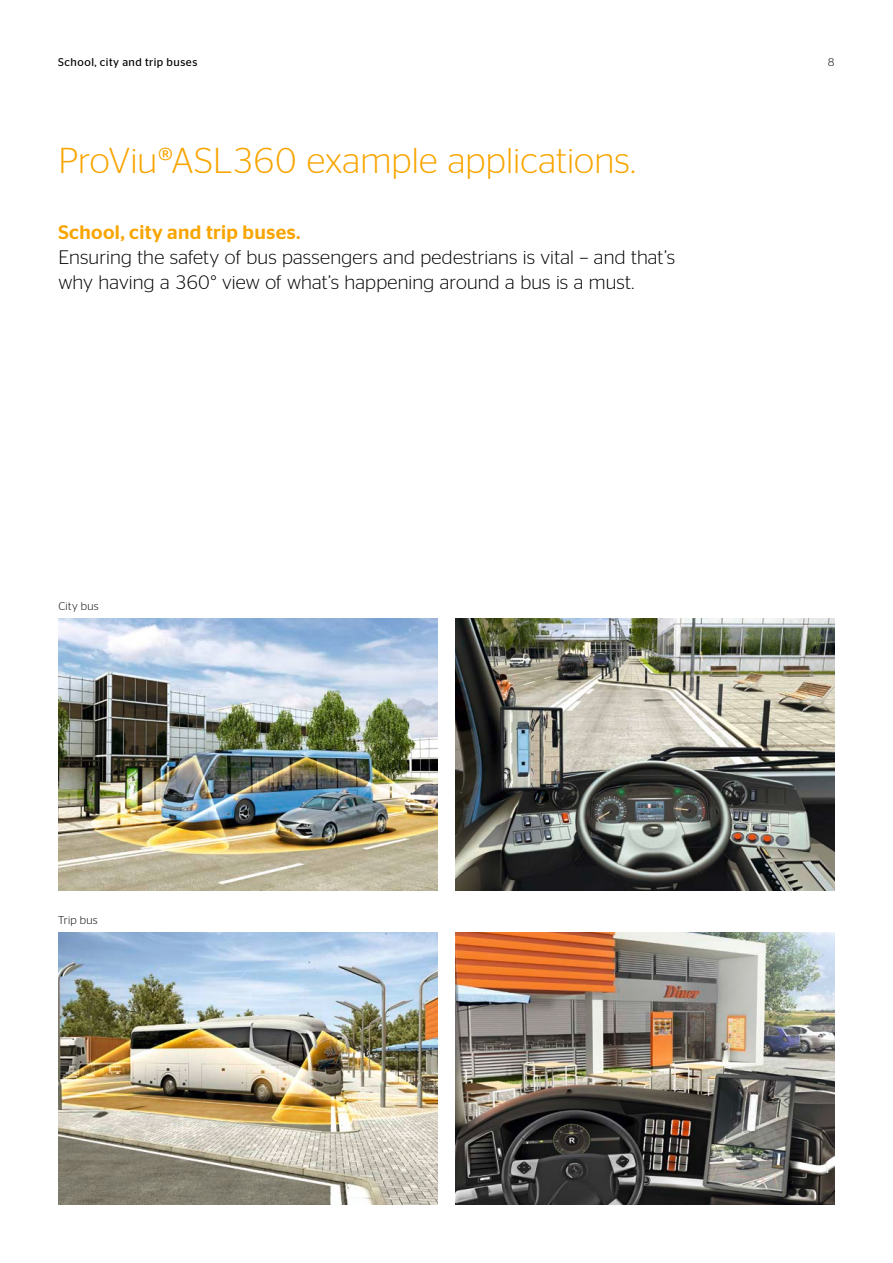
<style>
.page{position:relative;width:893px;height:1263px;background:#fff}
.page>*{position:absolute;margin:0;border:0;box-sizing:border-box;transform-origin:0 0}
.t1{font:300 36px "Continental Stag Sans";letter-spacing:.005em;color:#f8a500}
.t2{font:300 19.5px/24.8px "Continental Stag Sans";letter-spacing:.005em;color:#000}
.t3{font:500 19.5px "Continental Stag Sans";letter-spacing:.02em;color:#f8a500}
.t4{font:11.25px "Continental Stag Sans";letter-spacing:.045em;color:#000}
.t5{font:300 11.25px "Continental Stag Sans";letter-spacing:.025em;color:#000}
</style>
<div class="page">
<img style="left:58px;top:932px;width:380px;height:272px">
<img style="left:58px;top:619px;width:380px;height:272px">
<img style="left:455px;top:932px;width:379px;height:272px">
<img style="left:455px;top:619px;width:379px;height:272px">
<p class="t4" style="left:58px;top:56px;width:141px">School, city and trip buses</p>
<h1 class="t1" style="left:58px;top:141px;width:579px">ProViu®ASL360 example applications.</h1>
<p class="t3" style="left:58px;top:221px;width:244px">School, city and trip buses.</p>
<p class="t2" style="left:58px;top:244px;width:618px">Ensuring the safety of bus passengers and pedestrians is vital − and that’s why having a 360° view of what’s happening around a bus is a must.</p>
<p class="t5" style="left:58px;top:600px;width:42px">City bus</p>
<p class="t5" style="left:58px;top:914px;width:41px">Trip bus</p>
<p class="t5" style="left:828px;top:56px;width:8px">8</p>
</div>
